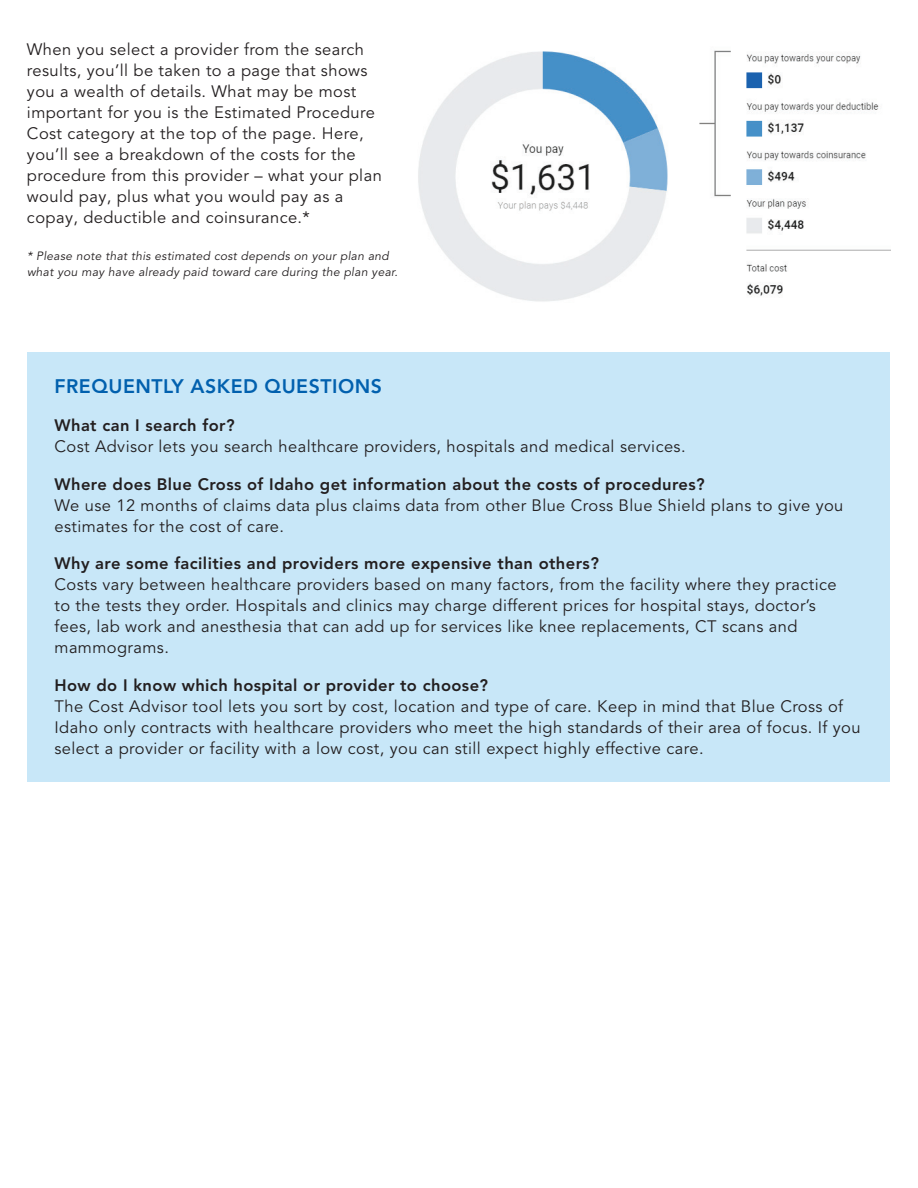
<style>
.page{position:relative;width:918px;height:1188px;background:#fff}
.page>*{position:absolute;margin:0;border:0;box-sizing:border-box;transform-origin:0 0}
.t1{font:800 19.5px "Avenir LT Pro";letter-spacing:.025em;color:#0160ae}
.t2{font:16.5px/21px "Avenir LT Pro";letter-spacing:.025em;color:#231f20}
.t3{font:800 16.5px "Avenir LT Pro";letter-spacing:.025em;color:#231f20}
.t4{font:italic 12px/16.5px "Avenir LT Pro";letter-spacing:.025em;color:#231f20}
</style>
<div class="page">
<div style="left:28px;top:352px;width:862px;height:430px;background:#c8e7f8"></div>
<img style="left:418px;top:50px;width:473px;height:252px">
<p class="t2" style="left:27px;top:39px;width:356px">When you select a provider from the search results, you’ll be taken to a page that shows you a wealth of details. What may be most important for you is the Estimated Procedure Cost category at the top of the page. Here, you’ll see a breakdown of the costs for the procedure from this provider – what your plan would pay, plus what you would pay as a copay, deductible and coinsurance.*</p>
<p class="t4" style="left:27px;top:247px;width:372px">* Please note that this estimated cost depends on your plan and what you may have already paid toward care during the plan year.</p>
<p class="t1" style="left:55px;top:375px;width:329px">FREQUENTLY ASKED QUESTIONS</p>
<p class="t3" style="left:55px;top:415px;width:182px">What can I search for?</p>
<p class="t2" style="left:55px;top:436px;width:633px">Cost Advisor lets you search healthcare providers, hospitals and medical services.</p>
<p class="t3" style="left:55px;top:474px;width:652px">Where does Blue Cross of Idaho get information about the costs of procedures?</p>
<p class="t2" style="left:55px;top:495px;width:790px">We use 12 months of claims data plus claims data from other Blue Cross Blue Shield plans to give you estimates for the cost of care.</p>
<p class="t3" style="left:55px;top:554px;width:546px">Why are some facilities and providers more expensive than others?</p>
<p class="t2" style="left:55px;top:574px;width:784px">Costs vary between healthcare providers based on many factors, from the facility where they practice to the tests they order. Hospitals and clinics may charge different prices for hospital stays, doctor’s fees, lab work and anesthesia that can add up for services like knee replacements, CT scans and mammograms.</p>
<p class="t3" style="left:55px;top:675px;width:435px">How do I know which hospital or provider to choose?</p>
<p class="t2" style="left:55px;top:696px;width:808px">The Cost Advisor tool lets you sort by cost, location and type of care. Keep in mind that Blue Cross of<br>Idaho only contracts with healthcare providers who meet the high standards of their area of focus. If you select a provider or facility with a low cost, you can still expect highly effective care.</p>
</div>
